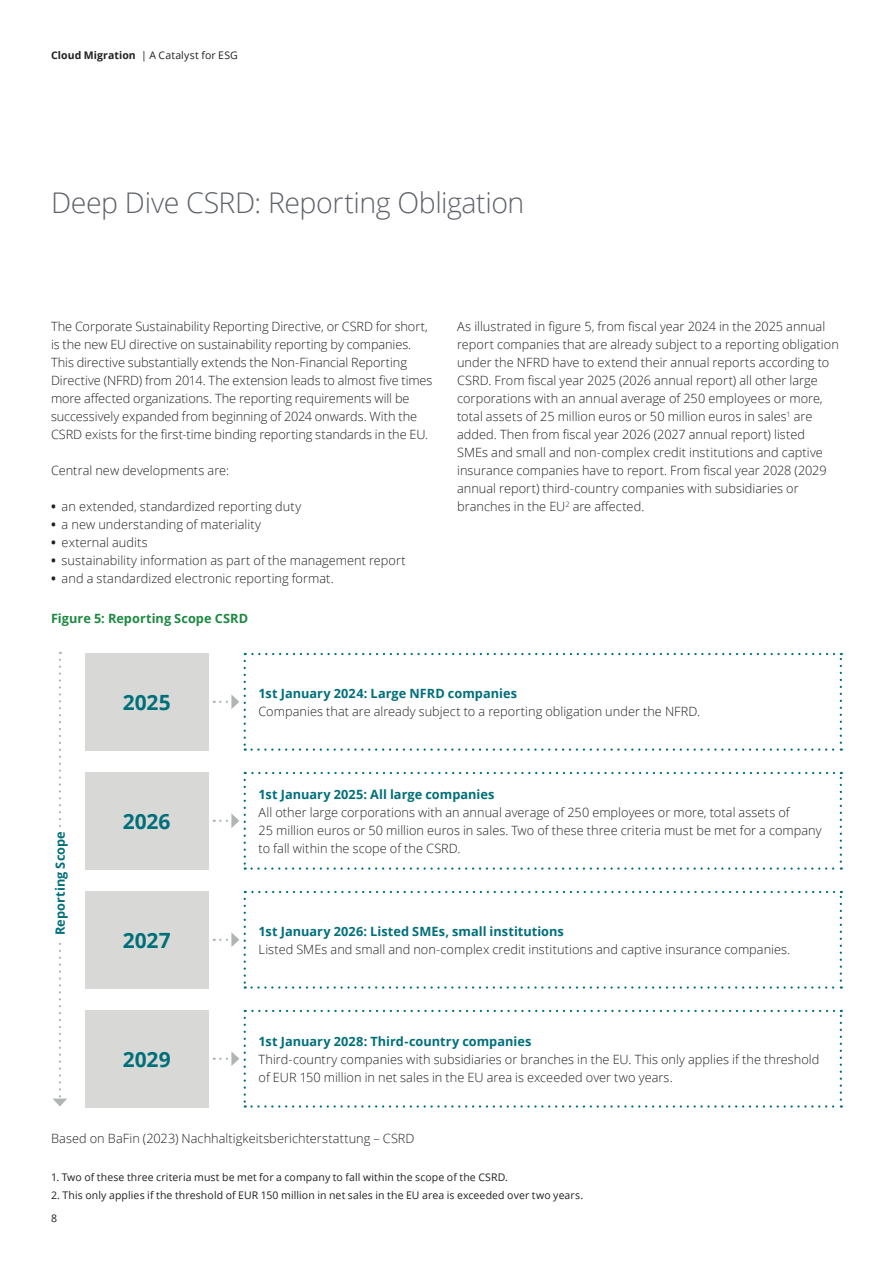
<style>
.page{position:relative;width:893px;height:1263px;background:#fff}
.page>*{position:absolute;margin:0;border:0;box-sizing:border-box;transform-origin:0 0}
.Introduction__14_18pt{font:300 28.5px "Open Sans";letter-spacing:-.015em;color:#5f6369}
.Body_copy__8_5_12pt{font:700 21px "Open Sans";letter-spacing:.005em;color:#006f7a}
.Body_copy__8_5_12pt-2{font:300 12.75px/18px "Open Sans";color:#231f20}
.Subhead_A__8_5_12pt{font:700 12.75px "Open Sans";letter-spacing:.005em;color:#1f8942}
.Body_copy__8_5_12pt-3{font:700 12.75px "Open Sans";letter-spacing:.005em;color:#006f7a}
.Smaller_Text__7_9_5pt{font:10.5px "Open Sans";letter-spacing:.01em;color:#231f20}
.s1{font-weight:700}
.s2{font-weight:700;color:#006f7a}
</style>
<div class="page">
<div style="left:85px;top:772px;width:123px;height:98px;background:#d8d9d7"></div>
<svg style="left:214px;top:772px;width:628px;height:98px"></svg>
<div style="left:85px;top:653px;width:123px;height:98px;background:#d8d9d7"></div>
<svg style="left:214px;top:653px;width:628px;height:98px"></svg>
<div style="left:85px;top:1010px;width:123px;height:97px;background:#d8d9d7"></div>
<svg style="left:214px;top:1010px;width:628px;height:97px"></svg>
<div style="left:85px;top:891px;width:123px;height:98px;background:#d8d9d7"></div>
<svg style="left:214px;top:891px;width:628px;height:98px"></svg>
<svg style="left:53px;top:660px;width:14px;height:446px"></svg>
<div style="left:51px;top:827px;width:18px;height:112px;background:#fff"></div>
<p class="Smaller_Text__7_9_5pt" style="left:51px;top:48px;width:188px"><span class="s1">Cloud Migration</span> | A Catalyst for ESG</p>
<p class="Introduction__14_18pt" style="left:51px;top:183px;width:475px">Deep Dive CSRD: Reporting Obligation</p>
<p class="Body_copy__8_5_12pt-2" style="left:51px;top:317px;width:383px">The Corporate Sustainability Reporting Directive, or CSRD for short, is the new EU directive on sustainability reporting by companies.<br>This directive substantially extends the Non-Financial Reporting Directive (NFRD) from 2014. The extension leads to almost five times more affected organizations. The reporting requirements will be successively expanded from beginning of 2024 onwards. With the CSRD exists for the first-time binding reporting standards in the EU.</p>
<p class="Body_copy__8_5_12pt-2" style="left:51px;top:461px;width:180px">Central new developments are:</p>
<p class="Body_copy__8_5_12pt-2" style="left:51px;top:497px;width:252px"><span class="s1">•</span> an extended, standardized reporting duty</p>
<p class="Body_copy__8_5_12pt-2" style="left:51px;top:515px;width:212px"><span class="s1">•</span> a new understanding of materiality</p>
<p class="Body_copy__8_5_12pt-2" style="left:51px;top:533px;width:98px"><span class="s1">•</span> external audits</p>
<p class="Body_copy__8_5_12pt-2" style="left:51px;top:551px;width:356px"><span class="s1">•</span> sustainability information as part of the management report</p>
<p class="Body_copy__8_5_12pt-2" style="left:51px;top:569px;width:284px"><span class="s1">•</span> and a standardized electronic reporting format.</p>
<p class="Subhead_A__8_5_12pt" style="left:51px;top:609px;width:199px">Figure 5: Reporting Scope CSRD</p>
<p class="Body_copy__8_5_12pt-2" style="left:457px;top:317px;width:383px">As illustrated in figure 5, from fiscal year 2024 in the 2025 annual report companies that are already subject to a reporting obligation under the NFRD have to extend their annual reports according to CSRD. From fiscal year 2025 (2026 annual report) all other large corporations with an annual average of 250 employees or more, total assets of 25 million euros or 50 million euros in sales<sup>1</sup> are added. Then from fiscal year 2026 (2027 annual report) listed SMEs and small and non-complex credit institutions and captive insurance companies have to report. From fiscal year 2028 (2029 annual report) third-country companies with subsidiaries or branches in the EU<sup>2</sup> are affected.</p>
<p class="Body_copy__8_5_12pt-3" style="left:51px;top:935px;width:105px;rotate:-90deg">Reporting Scope</p>
<p class="Body_copy__8_5_12pt" style="left:123px;top:687px;width:50px">2025</p>
<p class="Body_copy__8_5_12pt-2" style="left:259px;top:684px;width:443px"><span class="s2">1st January 2024: Large NFRD companies<br></span>Companies that are already subject to a reporting obligation under the NFRD.</p>
<p class="Body_copy__8_5_12pt" style="left:123px;top:806px;width:49px">2026</p>
<p class="Body_copy__8_5_12pt-2" style="left:259px;top:785px;width:565px"><span class="s2">1st January 2025: All large companies<br></span>All other large corporations with an annual average of 250 employees or more, total assets of<br>25 million euros or 50 million euros in sales. Two of these three criteria must be met for a company to fall within the scope of the CSRD.</p>
<p class="Body_copy__8_5_12pt" style="left:123px;top:925px;width:50px">2027</p>
<p class="Body_copy__8_5_12pt-2" style="left:259px;top:922px;width:533px"><span class="s2">1st January 2026: Listed SMEs, small institutions<br></span>Listed SMEs and small and non-complex credit institutions and captive insurance companies.</p>
<p class="Body_copy__8_5_12pt" style="left:123px;top:1044px;width:49px">2029</p>
<p class="Body_copy__8_5_12pt-2" style="left:259px;top:1032px;width:562px"><span class="s2">1st January 2028: Third-country companies<br></span>Third-country companies with subsidiaries or branches in the EU. This only applies if the threshold of EUR 150 million in net sales in the EU area is exceeded over two years.</p>
<p class="Body_copy__8_5_12pt-2" style="left:51px;top:1129px;width:365px">Based on BaFin (2023) Nachhaltigkeitsberichterstattung – CSRD</p>
<p class="Smaller_Text__7_9_5pt" style="left:51px;top:1170px;width:458px">1. Two of these three criteria must be met for a company to fall within the scope of the CSRD.</p>
<p class="Smaller_Text__7_9_5pt" style="left:51px;top:1188px;width:534px">2. This only applies if the threshold of EUR 150 million in net sales in the EU area is exceeded over two years.</p>
<p class="Smaller_Text__7_9_5pt" style="left:51px;top:1211px;width:8px">8</p>
</div>
